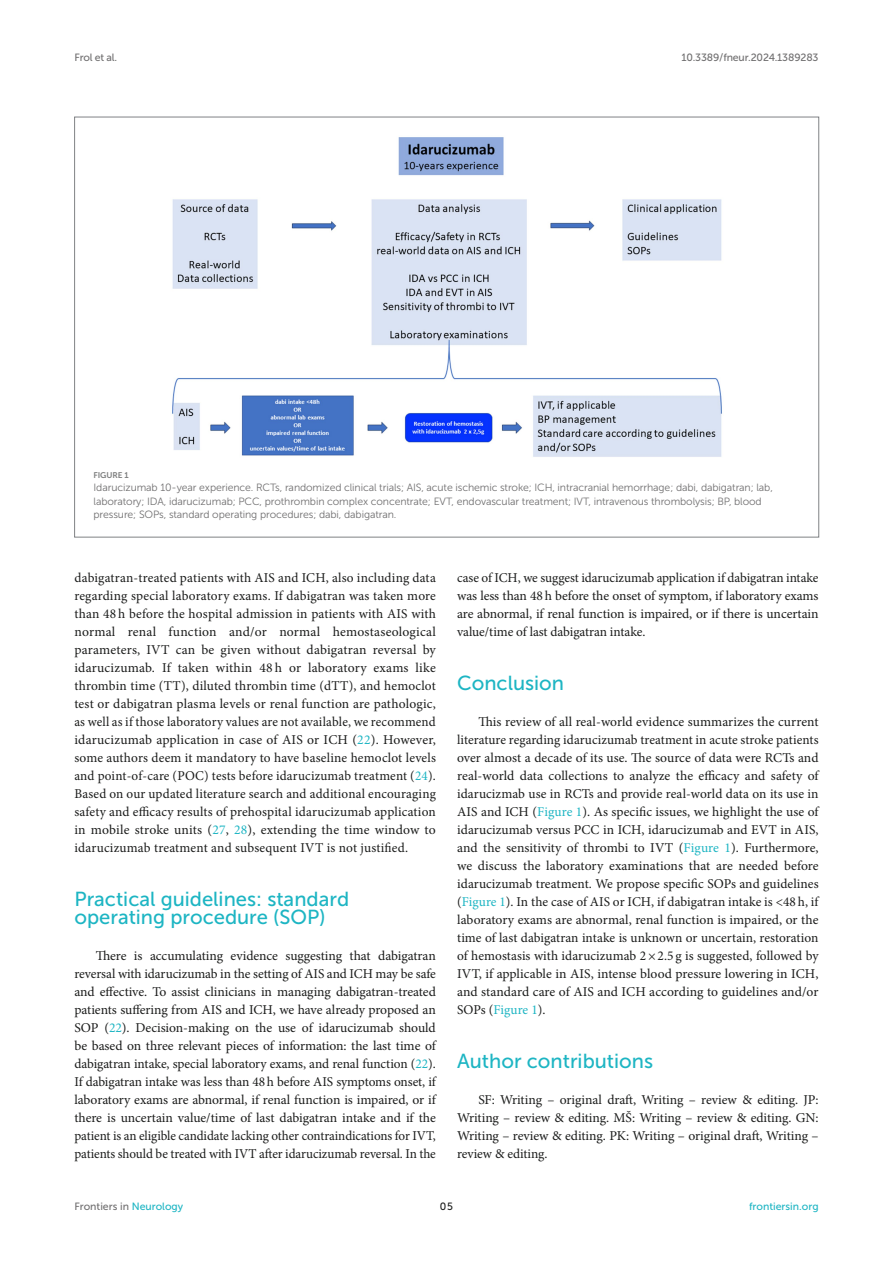
<style>
.page{position:relative;width:893px;height:1263px;background:#fff}
.page>*{position:absolute;margin:0;border:0;box-sizing:border-box;transform-origin:0 0}
.HEAD_1{font:20.25px/18px "Museo Sans 500";color:#1db5c3}
.TEXT_FLUSH{font:13.5px/18px "Minion Pro";color:#1b1c1b;text-align:justify}
.FIG_LEG{font:10.5px/13.5px "Museo Sans 300";letter-spacing:-.01em;color:#706f70}
.t1{font:10.5px "Museo Sans 500";letter-spacing:-.015em;color:#706f70}
.t2{font:10.5px "Museo Sans 500";color:#1db5c3}
.t3{font:10.5px "Museo Sans 500";color:#1b1c1b}
.FIG_HD{font:8.25px "Museo Sans 700";letter-spacing:-.01em;color:#7e7f7f}
.s1{color:#1db5c3}
</style>
<div class="page">
<img style="left:172px;top:137px;width:550px;height:320px">
<p class="t1" style="left:74px;top:51px;width:44px">Frol et al.</p>
<p class="t1" style="left:681px;top:51px;width:139px">10.3389/fneur.2024.1389283</p>
<p class="FIG_HD" style="left:94px;top:470px;width:37px">FIGURE 1</p>
<p class="FIG_LEG" style="left:94px;top:481px;width:681px">Idarucizumab 10-year experience. RCTs, randomized clinical trials; AIS, acute ischemic stroke; ICH, intracranial hemorrhage; dabi, dabigatran; lab, laboratory; IDA, idarucizumab; PCC, prothrombin complex concentrate; EVT, endovascular treatment; IVT, intravenous thrombolysis; BP, blood pressure; SOPs, standard operating procedures; dabi, dabigatran.</p>
<p class="TEXT_FLUSH" style="left:74px;top:569px;width:363px">dabigatran-treated patients with AIS and ICH, also including data regarding special laboratory exams. If dabigatran was taken more than 48 h before the hospital admission in patients with AIS with normal renal function and/or normal hemostaseological parameters, IVT can be given without dabigatran reversal by idarucizumab. If taken within 48 h or laboratory exams like thrombin time (TT), diluted thrombin time (dTT), and hemoclot test or dabigatran plasma levels or renal function are pathologic, as well as if those laboratory values are not available, we recommend idarucizumab application in case of AIS or ICH (<span class="s1">22</span>). However, some authors deem it mandatory to have baseline hemoclot levels and point-of-care (POC) tests before idarucizumab treatment (<span class="s1">24</span>).<br>Based on our updated literature search and additional encouraging safety and efficacy results of prehospital idarucizumab application in mobile stroke units (<span class="s1">27</span>, <span class="s1">28</span>), extending the time window to idarucizumab treatment and subsequent IVT is not justified.</p>
<p class="HEAD_1" style="left:74px;top:890px;width:276px">Practical guidelines: standard operating procedure (SOP)</p>
<p class="TEXT_FLUSH" style="left:74px;top:947px;width:363px;text-indent:21px">There is accumulating evidence suggesting that dabigatran reversal with idarucizumab in the setting of AIS and ICH may be safe and effective. To assist clinicians in managing dabigatran-treated patients suffering from AIS and ICH, we have already proposed an SOP (<span class="s1">22</span>). Decision-making on the use of idarucizumab should be based on three relevant pieces of information: the last time of dabigatran intake, special laboratory exams, and renal function (<span class="s1">22</span>).<br>If dabigatran intake was less than 48h before AIS symptoms onset, if laboratory exams are abnormal, if renal function is impaired, or if there is uncertain value/time of last dabigatran intake and if the patient is an eligible candidate lacking other contraindications for IVT, patients should be treated with IVT after idarucizumab reversal. In the</p>
<p class="TEXT_FLUSH" style="left:457px;top:569px;width:363px">case of ICH, we suggest idarucizumab application if dabigatran intake was less than 48h before the onset of symptom, if laboratory exams are abnormal, if renal function is impaired, or if there is uncertain value/time of last dabigatran intake.</p>
<p class="HEAD_1" style="left:457px;top:674px;width:108px">Conclusion</p>
<p class="TEXT_FLUSH" style="left:457px;top:713px;width:363px;text-indent:21px">This review of all real-world evidence summarizes the current literature regarding idarucizumab treatment in acute stroke patients over almost a decade of its use. The source of data were RCTs and real-world data collections to analyze the efficacy and safety of idarucizmab use in RCTs and provide real-world data on its use in AIS and ICH (<span class="s1">Figure 1</span>). As specific issues, we highlight the use of idarucizumab versus PCC in ICH, idarucizumab and EVT in AIS, and the sensitivity of thrombi to IVT (<span class="s1">Figure 1</span>). Furthermore, we discuss the laboratory examinations that are needed before idarucizumab treatment. We propose specific SOPs and guidelines (<span class="s1">Figure 1</span>). In the case of AIS or ICH, if dabigatran intake is &lt;48 h, if laboratory exams are abnormal, renal function is impaired, or the time of last dabigatran intake is unknown or uncertain, restoration of hemostasis with idarucizumab 2×2.5 g is suggested, followed by IVT, if applicable in AIS, intense blood pressure lowering in ICH, and standard care of AIS and ICH according to guidelines and/or SOPs (<span class="s1">Figure 1</span>).</p>
<p class="HEAD_1" style="left:457px;top:1052px;width:197px">Author contributions</p>
<p class="TEXT_FLUSH" style="left:457px;top:1091px;width:363px;text-indent:21px">SF: Writing – original draft, Writing – review &amp; editing. JP:<br>Writing – review &amp; editing. MŠ: Writing – review &amp; editing. GN:<br>Writing – review &amp; editing. PK: Writing – original draft, Writing – review &amp; editing.</p>
<p class="t1" style="left:74px;top:1200px;width:110px">Frontiers in <span class="s1">Neurology</span></p>
<p class="t3" style="left:440px;top:1200px;width:14px">05</p>
<p class="t2" style="left:749px;top:1200px;width:71px">frontiersin.org</p>
</div>
